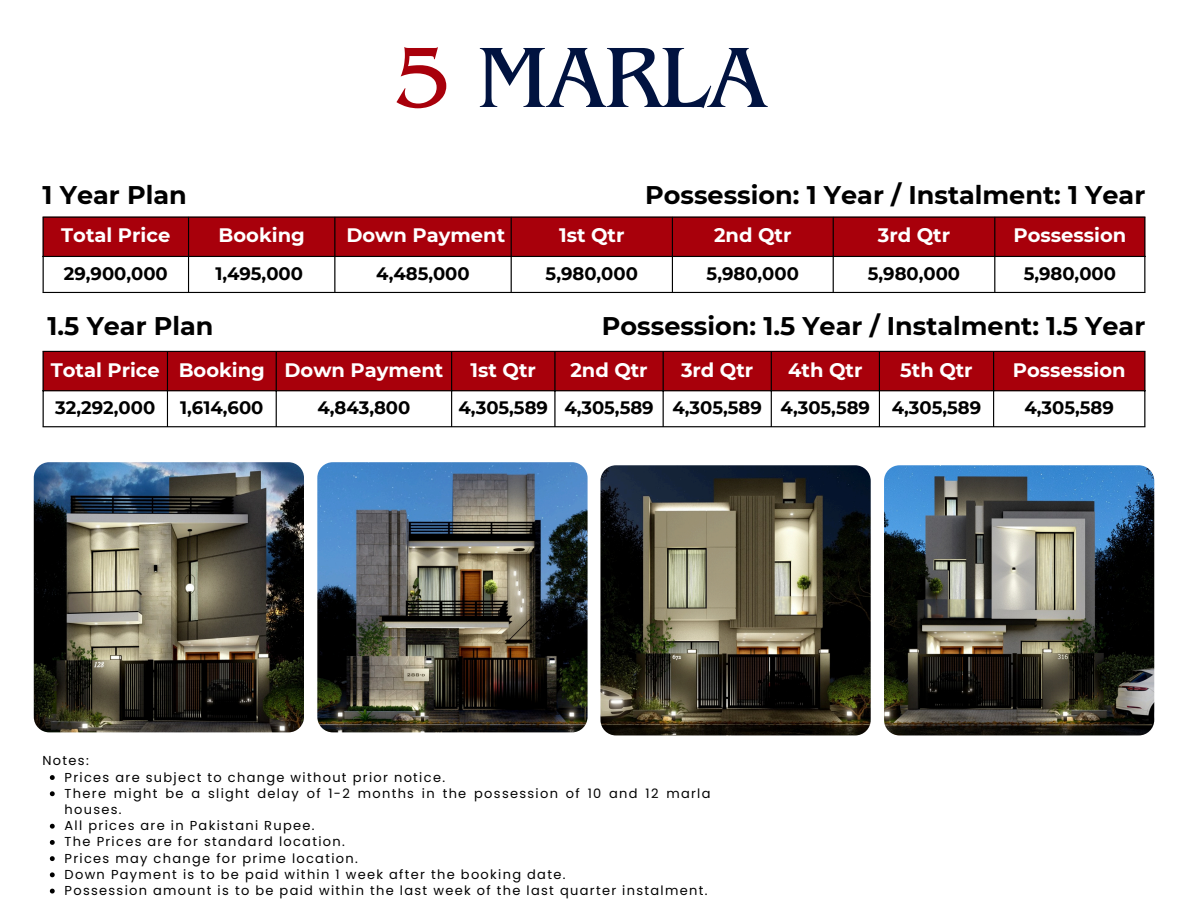
<style>
.page{position:relative;width:1188px;height:918px;background:#fff}
.page>*{position:absolute;margin:0;border:0;box-sizing:border-box;transform-origin:0 0}
.t1{font:89.7px "Benguiat Pro ITC";letter-spacing:-.02em;color:#011340}
.t2{font:700 25.5px "Montserrat";color:#000}
.t3{font:700 19.5px "Montserrat";color:#fff}
.t4{font:700 18px "Montserrat";color:#000}
.t5{font:13.05px/16.2px "Poppins";letter-spacing:.1em;color:#000}
.s1{color:#a8000b}
</style>
<div class="page">
<div style="left:44px;top:218px;width:1100px;height:38px;background:#a8000b"></div>
<hr style="left:43px;top:218px;width:1px;height:74px;background:#000">
<hr style="left:188px;top:218px;width:1px;height:74px;background:#000">
<hr style="left:334px;top:218px;width:1px;height:74px;background:#000">
<hr style="left:511px;top:218px;width:1px;height:74px;background:#000">
<hr style="left:672px;top:218px;width:1px;height:74px;background:#000">
<hr style="left:833px;top:218px;width:1px;height:74px;background:#000">
<hr style="left:994px;top:218px;width:1px;height:74px;background:#000">
<hr style="left:1144px;top:218px;width:1px;height:74px;background:#000">
<hr style="left:43px;top:217px;width:1102px;height:1px;background:#000">
<hr style="left:43px;top:256px;width:1102px;height:1px;background:#000">
<hr style="left:43px;top:292px;width:1102px;height:1px;background:#000">
<div style="left:44px;top:352px;width:1100px;height:38px;background:#a8000b"></div>
<hr style="left:43px;top:352px;width:1px;height:74px;background:#000">
<hr style="left:167px;top:352px;width:1px;height:74px;background:#000">
<hr style="left:276px;top:352px;width:1px;height:74px;background:#000">
<hr style="left:451px;top:352px;width:1px;height:74px;background:#000">
<hr style="left:554px;top:352px;width:2px;height:74px;background:#000">
<hr style="left:663px;top:352px;width:1px;height:74px;background:#000">
<hr style="left:771px;top:352px;width:1px;height:74px;background:#000">
<hr style="left:879px;top:352px;width:1px;height:74px;background:#000">
<hr style="left:993px;top:352px;width:1px;height:74px;background:#000">
<hr style="left:1144px;top:352px;width:1px;height:74px;background:#000">
<hr style="left:43px;top:351px;width:1102px;height:1px;background:#000">
<hr style="left:43px;top:390px;width:1102px;height:1px;background:#000">
<hr style="left:43px;top:426px;width:1102px;height:1px;background:#000">
<img style="left:34px;top:462px;width:270px;height:270px;border-radius:16px">
<img style="left:317px;top:462px;width:271px;height:270px;border-radius:16px">
<img style="left:600px;top:465px;width:271px;height:270px;border-radius:16px">
<img style="left:884px;top:465px;width:270px;height:270px;border-radius:16px">
<svg style="left:50px;top:775px;width:5px;height:5px"></svg>
<svg style="left:50px;top:791px;width:5px;height:5px"></svg>
<svg style="left:50px;top:824px;width:5px;height:5px"></svg>
<svg style="left:50px;top:840px;width:5px;height:5px"></svg>
<svg style="left:50px;top:856px;width:5px;height:5px"></svg>
<svg style="left:50px;top:872px;width:5px;height:5px"></svg>
<svg style="left:50px;top:889px;width:5px;height:5px"></svg>
<p class="t1" style="left:394px;top:46px;width:375px"><span class="s1">5</span> MARLA</p>
<p class="t2" style="left:43px;top:179px;width:146px">1 Year Plan</p>
<p class="t2" style="left:645px;top:179px;width:502px">Possession: 1 Year / Instalment: 1 Year</p>
<h1 class="t3" style="left:61px;top:224px;width:111px">Total Price</h1>
<h2 class="t3" style="left:219px;top:224px;width:88px">Booking</h2>
<h2 class="t3" style="left:346px;top:224px;width:160px">Down Payment</h2>
<p class="t3" style="left:559px;top:224px;width:67px">1st Qtr</p>
<p class="t3" style="left:714px;top:224px;width:79px">2nd Qtr</p>
<p class="t3" style="left:878px;top:224px;width:74px">3rd Qtr</p>
<p class="t3" style="left:1013px;top:224px;width:114px">Possession</p>
<p class="t4" style="left:64px;top:262px;width:105px">29,900,000</p>
<p class="t4" style="left:215px;top:262px;width:89px">1,495,000</p>
<p class="t4" style="left:376px;top:262px;width:95px">4,485,000</p>
<p class="t4" style="left:546px;top:262px;width:94px">5,980,000</p>
<p class="t4" style="left:707px;top:262px;width:94px">5,980,000</p>
<p class="t4" style="left:868px;top:262px;width:94px">5,980,000</p>
<p class="t4" style="left:1024px;top:262px;width:94px">5,980,000</p>
<p class="t2" style="left:48px;top:310px;width:167px">1.5 Year Plan</p>
<p class="t2" style="left:602px;top:310px;width:545px">Possession: 1.5 Year / Instalment: 1.5 Year</p>
<p class="t3" style="left:51px;top:358px;width:111px">Total Price</p>
<p class="t3" style="left:179px;top:358px;width:88px">Booking</p>
<p class="t3" style="left:285px;top:358px;width:160px">Down Payment</p>
<h2 class="t3" style="left:471px;top:358px;width:67px">1st Qtr</h2>
<h2 class="t3" style="left:570px;top:358px;width:79px">2nd Qtr</h2>
<p class="t3" style="left:681px;top:358px;width:74px">3rd Qtr</p>
<p class="t3" style="left:788px;top:358px;width:76px">4th Qtr</p>
<p class="t3" style="left:900px;top:358px;width:74px">5th Qtr</p>
<p class="t3" style="left:1013px;top:358px;width:114px">Possession</p>
<p class="t4" style="left:55px;top:396px;width:101px">32,292,000</p>
<p class="t4" style="left:180px;top:396px;width:85px">1,614,600</p>
<p class="t4" style="left:317px;top:396px;width:95px">4,843,800</p>
<p class="t4" style="left:459px;top:396px;width:91px">4,305,589</p>
<p class="t4" style="left:564px;top:396px;width:91px">4,305,589</p>
<p class="t4" style="left:672px;top:396px;width:91px">4,305,589</p>
<p class="t4" style="left:781px;top:396px;width:91px">4,305,589</p>
<p class="t4" style="left:892px;top:396px;width:91px">4,305,589</p>
<p class="t4" style="left:1025px;top:396px;width:91px">4,305,589</p>
<p class="t5" style="left:43px;top:753px;width:48px">Notes:</p>
<p class="t5" style="left:65px;top:769px;width:382px">Prices are subject to change without prior notice.</p>
<p class="t5" style="left:65px;top:785px;width:647px">There might be a slight delay of 1-2 months in the possession of 10 and 12 marla houses.</p>
<p class="t5" style="left:65px;top:818px;width:252px">All prices are in Pakistani Rupee.</p>
<p class="t5" style="left:65px;top:834px;width:282px">The Prices are for standard location.</p>
<p class="t5" style="left:65px;top:850px;width:295px">Prices may change for prime location.</p>
<p class="t5" style="left:65px;top:866px;width:502px">Down Payment is to be paid within 1 week after the booking date.</p>
<p class="t5" style="left:65px;top:882px;width:644px">Possession amount is to be paid within the last week of the last quarter instalment.</p>
</div>
